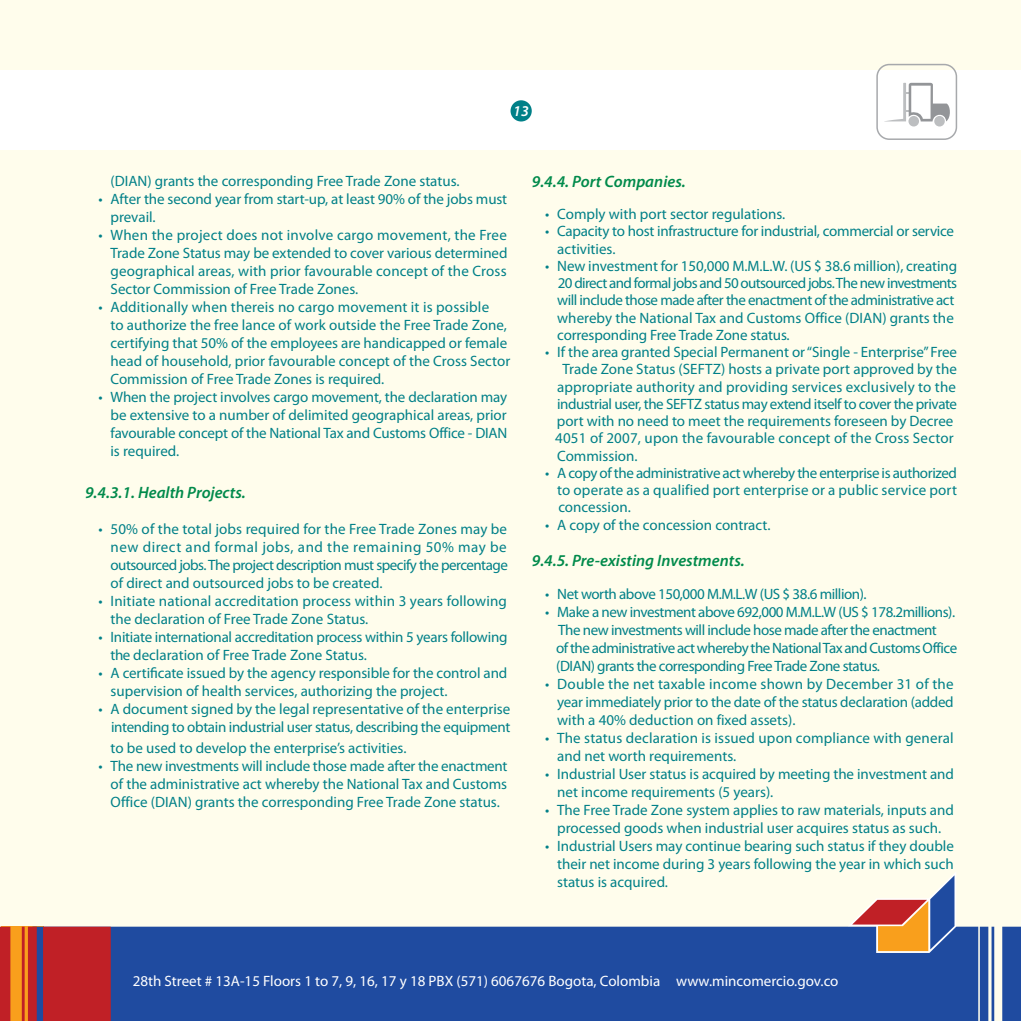
<style>
.page{position:relative;width:1021px;height:1021px;background:#fff}
.page>*{position:absolute;margin:0;border:0;box-sizing:border-box;transform-origin:0 0}
.t1{font:italic 600 16.5px "Myriad Pro";color:#008a4b}
.t2{font:15px/18px "Myriad Pro";letter-spacing:-.005em;color:#008088}
.t3{font:15px/18px "Myriad Pro";letter-spacing:-.03em;color:#008088}
.t4{font:15px/18px "Myriad Pro";letter-spacing:-.025em;color:#008088;text-align:right}
.t5{font:15px "Myriad Pro";color:#fff}
.t6{font:italic 600 15px "Myriad Pro";color:#fff}
</style>
<div class="page">
<div style="left:0;top:0;width:1020px;height:1020px;background:#fffdec"></div>
<div style="left:0;top:70px;width:1020px;height:80px;background:#fff"></div>
<div style="left:111px;top:926px;width:909px;height:94px;background:#1f4ba0"></div>
<svg style="left:0;top:926px;width:111px;height:94px;background:#be342c"></svg>
<svg style="left:848px;top:872px;width:108px;height:80px"></svg>
<div style="left:510px;top:100px;width:21px;height:21px;background:#008088;border-radius:50%"></div>
<div style="left:876px;top:64px;width:81px;height:76px;border:2px solid #a7a9ac;border-radius:12px"></div>
<svg style="left:887px;top:83px;width:63px;height:38px"></svg>
<div style="left:908px;top:116px;width:11px;height:10px;background:#bcbec0;border-radius:50%"></div>
<div style="left:934px;top:116px;width:10px;height:10px;background:#bcbec0;border-radius:50%"></div>
<p class="t6" style="left:513px;top:101px;width:17px">13</p>
<p class="t2" style="left:111px;top:171px;width:350px">(DIAN) grants the corresponding Free Trade Zone status.</p>
<p class="t2" style="left:110px;top:189px;width:398px;text-indent:-12px">• After the second year from start-up, at least 90% of the jobs must prevail.</p>
<p class="t2" style="left:110px;top:225px;width:398px;text-align:justify;text-indent:-12px">• When the project does not involve cargo movement, the Free Trade Zone Status may be extended to cover various determined geographical areas, with prior favourable concept of the Cross Sector Commission of Free Trade Zones.</p>
<p class="t2" style="left:110px;top:297px;width:401px;text-indent:-12px">• Additionally when thereis no cargo movement it is possible<br>to authorize the free lance of work outside the Free Trade Zone, certifying that 50% of the employees are handicapped or female head of household, prior favourable concept of the Cross Sector Commission of Free Trade Zones is required.</p>
<p class="t2" style="left:110px;top:387px;width:398px;text-align:justify;text-indent:-12px">• When the project involves cargo movement, the declaration may be extensive to a number of delimited geographical areas, prior favourable concept of the National Tax and Customs Office - DIAN is required.</p>
<p class="t1" style="left:85px;top:482px;width:162px">9.4.3.1. Health Projects.</p>
<p class="t2" style="left:110px;top:519px;width:399px;text-align:justify;text-indent:-12px">• 50% of the total jobs required for the Free Trade Zones may be new direct and formal jobs, and the remaining 50% may be outsourced jobs. The project description must specify the percentage of direct and outsourced jobs to be created.</p>
<p class="t2" style="left:110px;top:591px;width:398px;text-indent:-12px">• Initiate national accreditation process within 3 years following the declaration of Free Trade Zone Status.</p>
<p class="t2" style="left:111px;top:627px;width:398px;text-indent:-12px">• Initiate international accreditation process within 5 years following the declaration of Free Trade Zone Status.</p>
<p class="t2" style="left:111px;top:663px;width:398px;text-indent:-12px">• A certificate issued by the agency responsible for the control and supervision of health services, authorizing the project.</p>
<p class="t4" style="left:99px;top:699px;width:413px">• A document signed by the legal representative of the enterprise intending to obtain industrial user status, describing the equipment</p>
<p class="t2" style="left:111px;top:738px;width:297px">to be used to develop the enterprise’s activities.</p>
<p class="t2" style="left:111px;top:756px;width:398px;text-align:justify;text-indent:-12px">• The new investments will include those made after the enactment of the administrative act whereby the National Tax and Customs Office (DIAN) grants the corresponding Free Trade Zone status.</p>
<p class="t1" style="left:531px;top:171px;width:155px">9.4.4. Port Companies.</p>
<p class="t2" style="left:545px;top:205px;width:241px">• Comply with port sector regulations.</p>
<p class="t2" style="left:557px;top:222px;width:398px;line-height:17.2px;text-indent:-12px">• Capacity to host infrastructure for industrial, commercial or service activities.</p>
<p class="t2" style="left:557px;top:257px;width:401px;line-height:17.2px;text-indent:-12px">• New investment for 150,000 M.M.L.W. (US $ 38.6 million), creating 20 direct and formal jobs and 50 outsourced jobs. The new investments will include those made after the enactment of the administrative act whereby the National Tax and Customs Office (DIAN) grants the corresponding Free Trade Zone status.</p>
<p class="t2" style="left:545px;top:343px;width:413px">• If the area granted Special Permanent or“Single - Enterprise”Free</p>
<p class="t2" style="left:562px;top:360px;width:396px">Trade Zone Status (SEFTZ) hosts a private port approved by the</p>
<p class="t2" style="left:557px;top:377px;width:400px">appropriate authority and providing services exclusively to the</p>
<p class="t3" style="left:557px;top:394px;width:401px">industrial user, the SEFTZ status may extend itself to cover the private</p>
<p class="t2" style="left:557px;top:412px;width:398px">port with no need to meet the requirements foreseen by Decree</p>
<p class="t2" style="left:555px;top:429px;width:400px">4051 of 2007, upon the favourable concept of the Cross Sector</p>
<p class="t2" style="left:557px;top:446px;width:82px">Commission.</p>
<p class="t2" style="left:557px;top:464px;width:401px;line-height:17.2px;text-align:justify;text-indent:-12px">• A copy of the administrative act whereby the enterprise is authorized to operate as a qualified port enterprise or a public service port concession.</p>
<p class="t2" style="left:545px;top:515px;width:227px">• A copy of the concession contract.</p>
<p class="t1" style="left:531px;top:549px;width:214px">9.4.5. Pre-existing Investments.</p>
<p class="t3" style="left:545px;top:584px;width:323px">• Net worth above 150,000 M.M.L.W (US $ 38.6 million).</p>
<p class="t3" style="left:556px;top:602px;width:402px;text-indent:-11px">• Make a new investment above 692,000 M.M.L.W (US $ 178.2millions).<br>The new investments will include hose made after the enactment<br>of the administrative act whereby the National Tax and Customs Office (DIAN) grants the corresponding Free Trade Zone status.</p>
<p class="t2" style="left:557px;top:674px;width:398px;text-align:justify;text-indent:-12px">• Double the net taxable income shown by December 31 of the year immediately prior to the date of the status declaration (added with a 40% deduction on fixed assets).</p>
<p class="t2" style="left:557px;top:728px;width:398px;text-indent:-12px">• The status declaration is issued upon compliance with general and net worth requirements.</p>
<p class="t2" style="left:557px;top:764px;width:398px;text-indent:-12px">• Industrial User status is acquired by meeting the investment and net income requirements (5 years).</p>
<p class="t2" style="left:545px;top:800px;width:410px;text-align:center">• The Free Trade Zone system applies to raw materials, inputs and processed goods when industrial user acquires status as such.</p>
<p class="t2" style="left:557px;top:836px;width:398px;text-align:justify;text-indent:-12px">• Industrial Users may continue bearing such status if they double their net income during 3 years following the year in which such status is acquired.</p>
<p class="t5" style="left:133px;top:965px;width:707px">28th Street # 13A-15 Floors 1 to 7, 9, 16, 17 y 18 PBX (571) 6067676 Bogota, Colombia www.mincomercio.gov.co</p>
</div>
